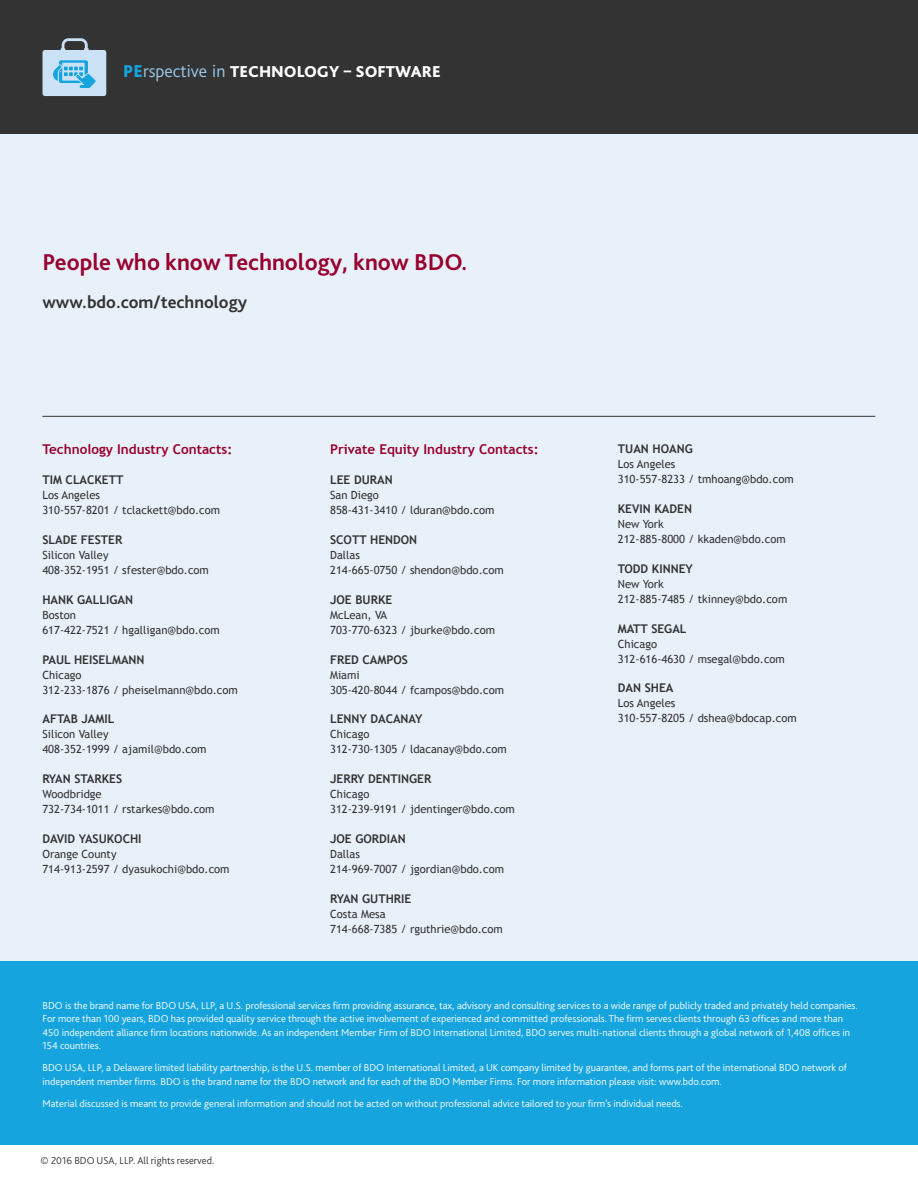
<style>
.page{position:relative;width:918px;height:1188px;background:#fff}
.page>*{position:absolute;margin:0;border:0;box-sizing:border-box;transform-origin:0 0}
.t1{font:700 24px "Bliss Pro";color:#98002e}
.t2{font:700 18px "Bliss Pro";color:#333}
.t3{font:800 16.5px "Bliss Pro";color:#fff}
.t4{font:700 13.5px "Trebuchet MS";color:#98002e}
.t5{font:700 12px "Trebuchet MS";color:#333}
.t6{font:11.25px/15px "Trebuchet MS";color:#333}
.t7{font:300 10.5px/13.5px "Bliss Pro";color:#fff}
.t8{font:300 10.5px "Bliss Pro";color:#333}
.s1{font-size:18px;color:#16a4de}
.s2{font-weight:300;font-size:18px;color:#9bcaec}
</style>
<div class="page">
<div style="left:0;top:0;width:918px;height:134px;background:#333"></div>
<div style="left:0;top:134px;width:918px;height:919px;background:#e8f1fa"></div>
<div style="left:0;top:961px;width:918px;height:184px;background:#16a4de"></div>
<div style="left:43px;top:50px;width:63px;height:46px;background:#cbe1f5;border-radius:3px"></div>
<svg style="left:61px;top:38px;width:28px;height:12px"></svg>
<hr style="left:42px;top:416px;width:833px;height:1px;background:#333">
<svg style="left:53px;top:60px;width:43px;height:28px"></svg>
<h3 class="t3" style="left:123px;top:62px;width:319px"><span class="s1">PE</span><span class="s2">rspective in</span> TECHNOLOGY – SOFTWARE</h3>
<h1 class="t1" style="left:42px;top:247px;width:427px">People who know Technology, know BDO.</h1>
<h2 class="t2" style="left:42px;top:290px;width:206px">www.bdo.com/technology</h2>
<p class="t4" style="left:42px;top:441px;width:191px">Technology Industry Contacts:</p>
<p class="t5" style="left:42px;top:472px;width:83px">TIM CLACKETT</p>
<p class="t6" style="left:42px;top:488px;width:179px">Los Angeles<br>310-557-8201 / tclackett@bdo.com</p>
<p class="t5" style="left:42px;top:532px;width:81px">SLADE FESTER</p>
<p class="t6" style="left:42px;top:547px;width:168px">Silicon Valley<br>408-352-1951 / sfester@bdo.com</p>
<p class="t5" style="left:42px;top:592px;width:92px">HANK GALLIGAN</p>
<p class="t6" style="left:42px;top:607px;width:179px">Boston<br>617-422-7521 / hgalligan@bdo.com</p>
<p class="t5" style="left:42px;top:652px;width:104px">PAUL HEISELMANN</p>
<p class="t6" style="left:42px;top:667px;width:197px">Chicago<br>312-233-1876 / pheiselmann@bdo.com</p>
<p class="t5" style="left:42px;top:712px;width:74px">AFTAB JAMIL</p>
<p class="t6" style="left:42px;top:727px;width:166px">Silicon Valley<br>408-352-1999 / ajamil@bdo.com</p>
<p class="t5" style="left:42px;top:772px;width:81px">RYAN STARKES</p>
<p class="t6" style="left:42px;top:787px;width:174px">Woodbridge<br>732-734-1011 / rstarkes@bdo.com</p>
<p class="t5" style="left:42px;top:831px;width:101px">DAVID YASUKOCHI</p>
<p class="t6" style="left:42px;top:847px;width:189px">Orange County<br>714-913-2597 / dyasukochi@bdo.com</p>
<p class="t4" style="left:330px;top:441px;width:210px">Private Equity Industry Contacts:</p>
<p class="t5" style="left:330px;top:472px;width:64px">LEE DURAN</p>
<p class="t6" style="left:330px;top:488px;width:166px">San Diego<br>858-431-3410 / lduran@bdo.com</p>
<p class="t5" style="left:330px;top:532px;width:89px">SCOTT HENDON</p>
<p class="t6" style="left:330px;top:547px;width:175px">Dallas<br>214-665-0750 / shendon@bdo.com</p>
<p class="t5" style="left:330px;top:592px;width:64px">JOE BURKE</p>
<p class="t6" style="left:330px;top:607px;width:166px">McLean, VA<br>703-770-6323 / jburke@bdo.com</p>
<p class="t5" style="left:330px;top:652px;width:79px">FRED CAMPOS</p>
<p class="t6" style="left:330px;top:667px;width:176px">Miami<br>305-420-8044 / fcampos@bdo.com</p>
<p class="t5" style="left:330px;top:712px;width:94px">LENNY DACANAY</p>
<p class="t6" style="left:330px;top:727px;width:178px">Chicago<br>312-730-1305 / ldacanay@bdo.com</p>
<p class="t5" style="left:330px;top:772px;width:103px">JERRY DENTINGER</p>
<p class="t6" style="left:330px;top:787px;width:186px">Chicago<br>312-239-9191 / jdentinger@bdo.com</p>
<p class="t5" style="left:330px;top:831px;width:77px">JOE GORDIAN</p>
<p class="t6" style="left:330px;top:847px;width:175px">Dallas<br>214-969-7007 / jgordian@bdo.com</p>
<p class="t5" style="left:330px;top:891px;width:83px">RYAN GUTHRIE</p>
<p class="t6" style="left:330px;top:907px;width:174px">Costa Mesa<br>714-668-7385 / rguthrie@bdo.com</p>
<p class="t5" style="left:618px;top:441px;width:76px">TUAN HOANG</p>
<p class="t6" style="left:618px;top:457px;width:177px">Los Angeles<br>310-557-8233 / tmhoang@bdo.com</p>
<p class="t5" style="left:618px;top:501px;width:76px">KEVIN KADEN</p>
<p class="t6" style="left:618px;top:516px;width:169px">New York<br>212-885-8000 / kkaden@bdo.com</p>
<p class="t5" style="left:618px;top:561px;width:77px">TODD KINNEY</p>
<p class="t6" style="left:618px;top:576px;width:171px">New York<br>212-885-7485 / tkinney@bdo.com</p>
<p class="t5" style="left:618px;top:621px;width:70px">MATT SEGAL</p>
<p class="t6" style="left:618px;top:636px;width:169px">Chicago<br>312-616-4630 / msegal@bdo.com</p>
<p class="t5" style="left:618px;top:681px;width:57px">DAN SHEA</p>
<p class="t6" style="left:618px;top:696px;width:180px">Los Angeles<br>310-557-8205 / dshea@bdocap.com</p>
<p class="t7" style="left:43px;top:998px;width:817px">BDO is the brand name for BDO USA, LLP, a U.S. professional services firm providing assurance, tax, advisory and consulting services to a wide range of publicly traded and privately held companies.<br>For more than 100 years, BDO has provided quality service through the active involvement of experienced and committed professionals. The firm serves clients through 63 offices and more than 450 independent alliance firm locations nationwide. As an independent Member Firm of BDO International Limited, BDO serves multi-national clients through a global network of 1,408 offices in 154 countries.</p>
<p class="t7" style="left:43px;top:1061px;width:806px">BDO USA, LLP, a Delaware limited liability partnership, is the U.S. member of BDO International Limited, a UK company limited by guarantee, and forms part of the international BDO network of independent member firms. BDO is the brand name for the BDO network and for each of the BDO Member Firms. For more information please visit: www.bdo.com.</p>
<p class="t7" style="left:43px;top:1096px;width:642px">Material discussed is meant to provide general information and should not be acted on without professional advice tailored to your firm’s individual needs.</p>
<p class="t8" style="left:41px;top:1154px;width:175px">© 2016 BDO USA, LLP. All rights reserved.</p>
</div>
